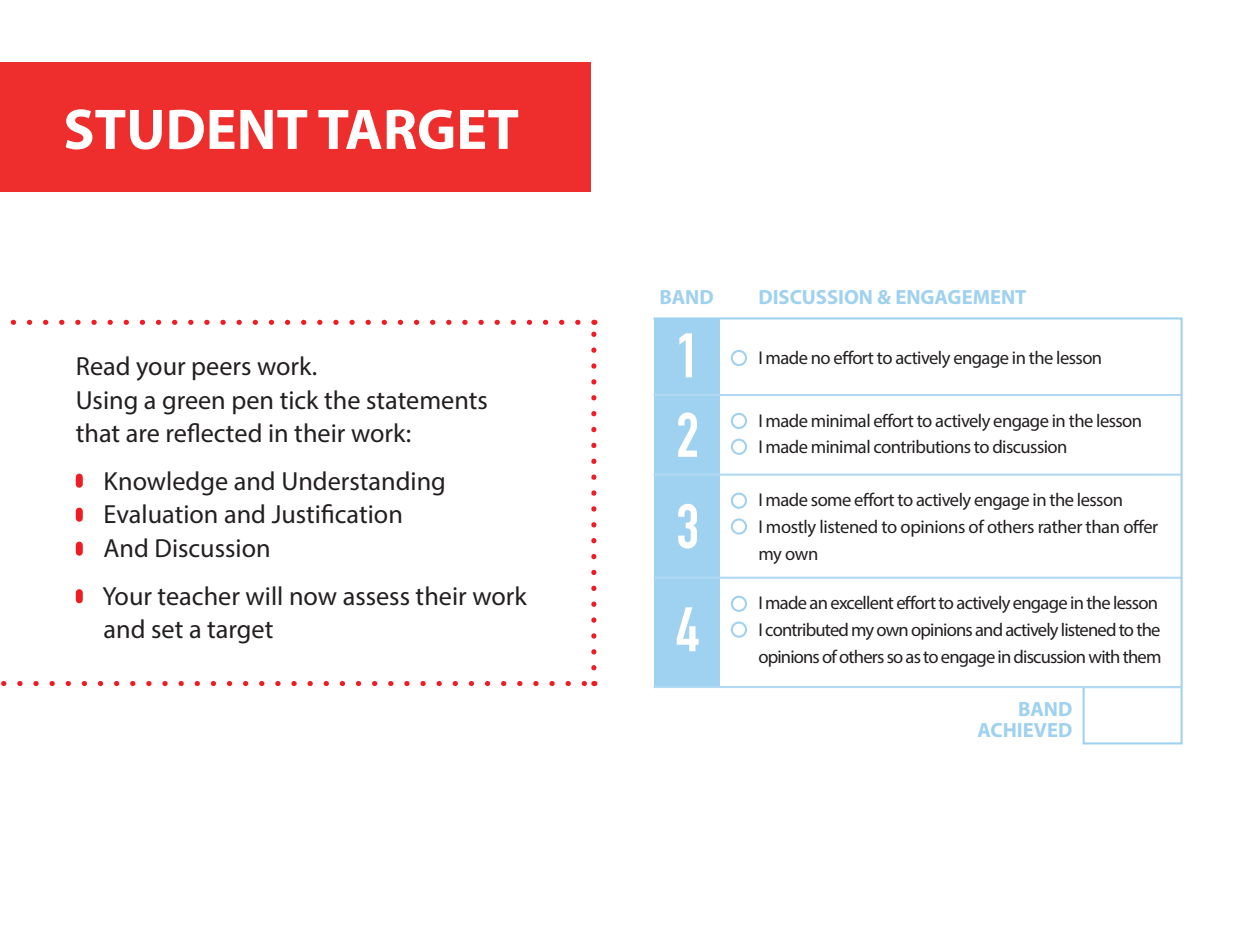
<style>
.page{position:relative;width:1260px;height:943px;background:#fff}
.page>*{position:absolute;margin:0;border:0;box-sizing:border-box;transform-origin:0 0}
.t1{font:700 61.77px "DIN Condensed";color:#fff}
.t2{font:700 57.75px "Myriad Pro";color:#fff}
.t3{font:26.25px "Myriad Pro";color:#231f20}
.t4{font:700 20.65px "Myriad Pro";color:#9fd1f0}
.t5{font:18.55px/26.8px "Myriad Pro";letter-spacing:-.03em;color:#231f20}
</style>
<div class="page">
<svg style="left:1px;top:681px;width:585px;height:5px"></svg>
<svg style="left:591px;top:320px;width:6px;height:347px"></svg>
<svg style="left:10px;top:320px;width:568px;height:5px"></svg>
<div style="left:1083px;top:686px;width:100px;height:58px;border:2px solid #9fd1f0"></div>
<svg style="left:653px;top:317px;width:530px;height:372px"></svg>
<div style="left:0;top:62px;width:590px;height:130px;background:#ee2e2c"></div>
<div style="left:76px;top:592px;width:7px;height:8px;background:#ee1d23"></div>
<div style="left:76px;top:511px;width:7px;height:7px;background:#ee1d23"></div>
<div style="left:76px;top:545px;width:7px;height:7px;background:#ee1d23"></div>
<div style="left:76px;top:477px;width:7px;height:7px;background:#ee1d23"></div>
<p class="t2" style="left:63px;top:92px;width:457px">STUDENT TARGET</p>
<p class="t3" style="left:76px;top:350px;width:243px">Read your peers work.</p>
<p class="t3" style="left:76px;top:384px;width:414px">Using a green pen tick the statements</p>
<p class="t3" style="left:76px;top:417px;width:337px">that are reflected in their work:</p>
<p class="t3" style="left:104px;top:465px;width:344px">Knowledge and Understanding</p>
<p class="t3" style="left:104px;top:498px;width:301px">Evaluation and Justification</p>
<p class="t3" style="left:104px;top:531px;width:169px">And Discussion</p>
<p class="t3" style="left:102px;top:580px;width:426px">Your teacher will now assess their work</p>
<p class="t3" style="left:104px;top:613px;width:171px">and set a target</p>
<p class="t4" style="left:659px;top:284px;width:56px">BAND</p>
<p class="t4" style="left:758px;top:284px;width:270px">DISCUSSION &amp; ENGAGEMENT</p>
<p class="t1" style="left:676px;top:319px;width:24px">1</p>
<p class="t1" style="left:676px;top:399px;width:24px">2</p>
<p class="t1" style="left:676px;top:490px;width:24px">3</p>
<p class="t1" style="left:676px;top:593px;width:24px">4</p>
<p class="t5" style="left:758px;top:344px;width:345px">I made no effort to actively engage in the lesson</p>
<p class="t5" style="left:758px;top:406px;width:385px">I made minimal effort to actively engage in the lesson</p>
<p class="t5" style="left:758px;top:433px;width:311px">I made minimal contributions to discussion</p>
<p class="t5" style="left:758px;top:486px;width:366px">I made some effort to actively engage in the lesson</p>
<p class="t5" style="left:758px;top:513px;width:402px">I mostly listened to opinions of others rather than offer my own</p>
<p class="t5" style="left:758px;top:589px;width:401px">I made an excellent effort to actively engage in the lesson</p>
<p class="t5" style="left:758px;top:616px;width:405px">I contributed my own opinions and actively listened to the opinions of others so as to engage in discussion with them</p>
<p class="t4" style="left:1018px;top:695px;width:56px">BAND</p>
<p class="t4" style="left:978px;top:716px;width:96px">ACHIEVED</p>
</div>
